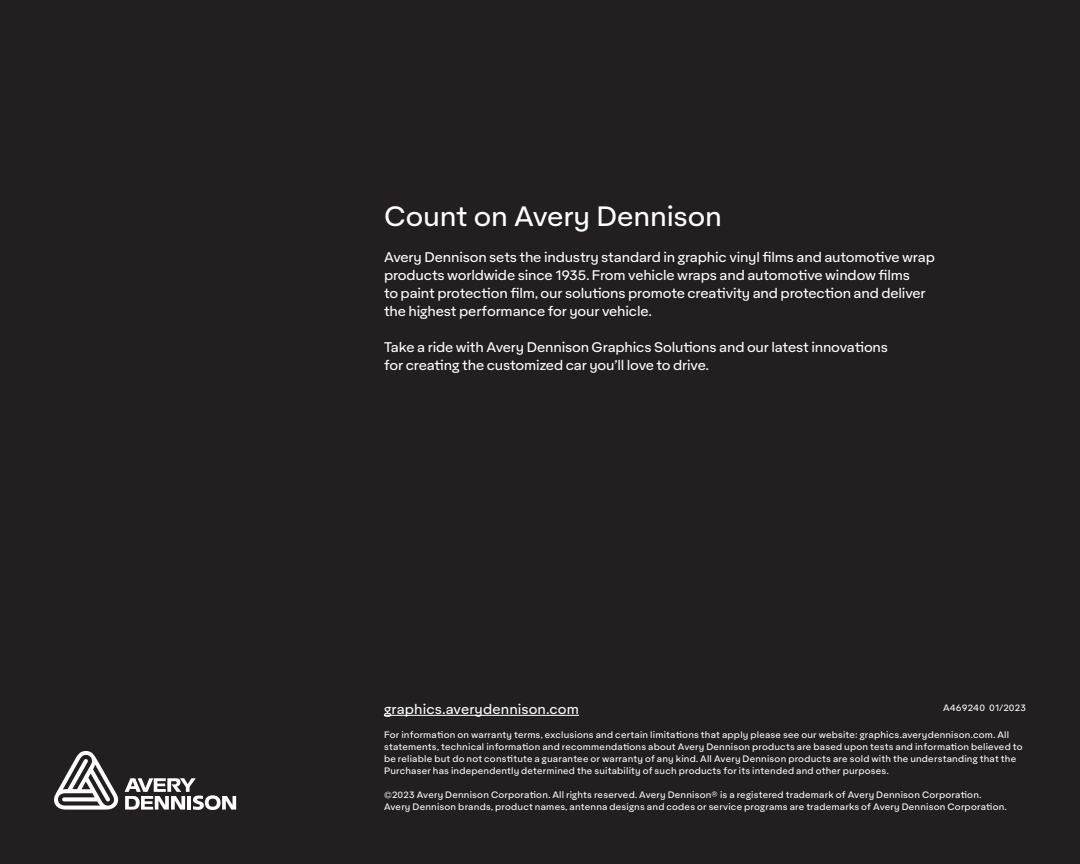
<style>
.page{position:relative;width:1080px;height:864px;background:#231f20}
.page>*{position:absolute;margin:0;border:0;box-sizing:border-box;transform-origin:0 0}
.Heading{font:27px "Aktifo A";letter-spacing:-.005em;color:#fff}
.Body{font:13.5px/18px "Aktifo A";letter-spacing:-.01em;color:#fff}
.Disclaimer{font:13.5px "Aktifo A";letter-spacing:.01em;color:#fff}
.Disclaimer-2{font:9px/12px "Aktifo A";letter-spacing:.02em;color:#fff}
</style>
<div class="page">
<hr style="left:384px;top:715px;width:195px;height:1px;background:#fff">
<svg style="left:125px;top:778px;width:111px;height:32px"></svg>
<svg style="left:54px;top:751px;width:65px;height:59px"></svg>
<p class="Heading" style="left:384px;top:200px;width:339px">Count on Avery Dennison</p>
<p class="Body" style="left:384px;top:248px;width:552px">Avery Dennison sets the industry standard in graphic vinyl films and automotive wrap products worldwide since 1935. From vehicle wraps and automotive window films<br>to paint protection film, our solutions promote creativity and protection and deliver the highest performance for your vehicle.</p>
<p class="Body" style="left:384px;top:338px;width:506px">Take a ride with Avery Dennison Graphics Solutions and our latest innovations for creating the customized car you’ll love to drive.</p>
<p class="Disclaimer" style="left:384px;top:701px;width:197px">graphics.averydennison.com</p>
<p class="Disclaimer-2" style="left:384px;top:729px;width:640px">For information on warranty terms, exclusions and certain limitations that apply please see our website: graphics.averydennison.com. All statements, technical information and recommendations about Avery Dennison products are based upon tests and information believed to be reliable but do not constitute a guarantee or warranty of any kind. All Avery Dennison products are sold with the understanding that the Purchaser has independently determined the suitability of such products for its intended and other purposes.</p>
<p class="Disclaimer-2" style="left:384px;top:789px;width:599px">©2023 Avery Dennison Corporation. All rights reserved. Avery Dennison® is a registered trademark of Avery Dennison Corporation.</p>
<p class="Disclaimer-2" style="left:384px;top:801px;width:624px">Avery Dennison brands, product names, antenna designs and codes or service programs are trademarks of Avery Dennison Corporation.</p>
<p class="Disclaimer-2" style="left:943px;top:701px;width:84px">A469240 01/2023</p>
</div>
